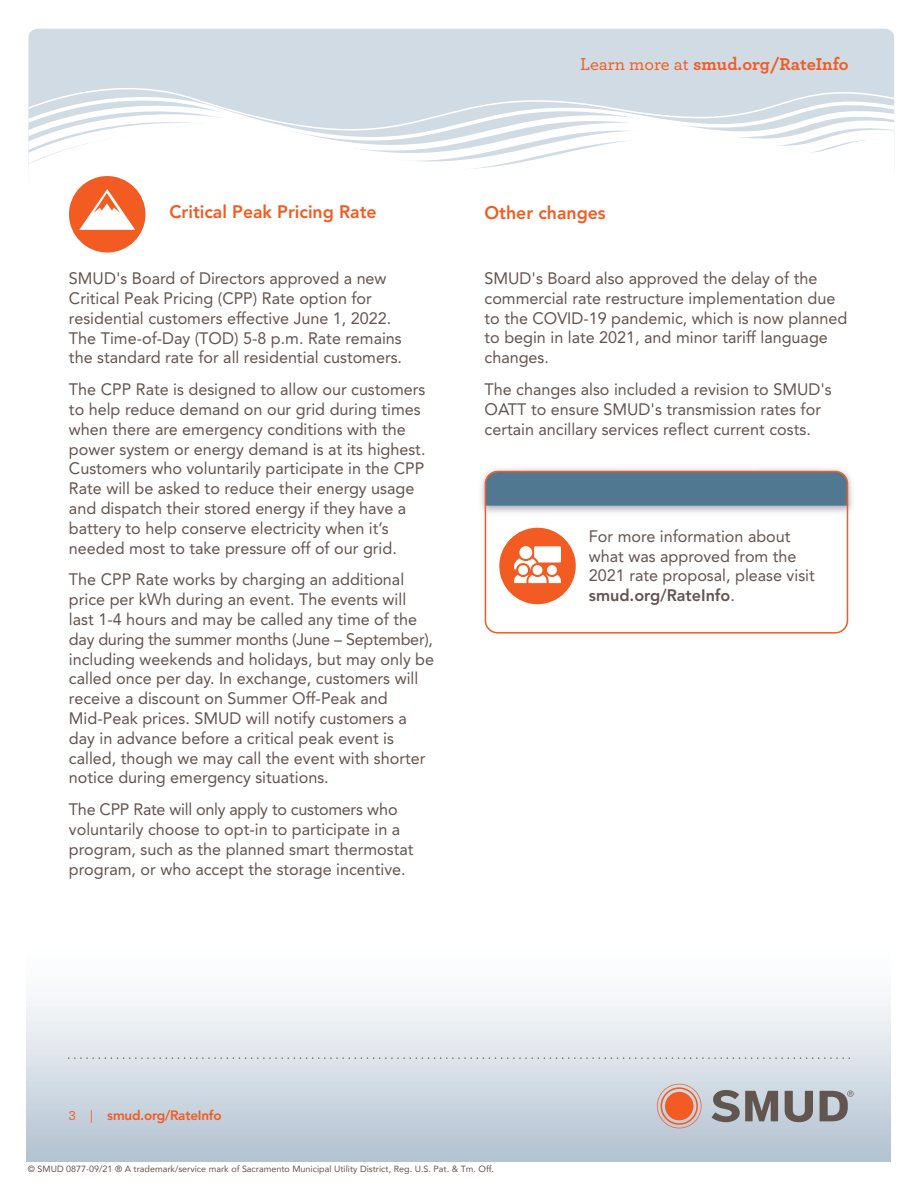
<style>
.page{position:relative;width:918px;height:1188px;background:#fff}
.page>*{position:absolute;margin:0;border:0;box-sizing:border-box;transform-origin:0 0}
.t1{font:800 18px "Avenir LT Std";color:#f25b21}
.t2{font:700 18px "Archer";color:#f25b21}
.t3{font:16.5px/19.8px "Avenir LT Std";color:#62544e}
.t4{font:800 13.5px "Avenir LT Std";letter-spacing:-.02em;color:#f25b21}
.t5{font:9px "Avenir";color:#62544e}
.s1{font-family:"Archer Medium LF";font-weight:400}
.s2{font-weight:800}
</style>
<div class="page">
<div style="left:28px;top:29px;width:866px;height:37px;background:#d0dbe4"></div>
<div style="left:28px;top:66px;width:866px;height:8px;background:#d0dbe4"></div>
<div style="left:28px;top:74px;width:866px;height:7px;background:#d0dbe4"></div>
<div style="left:28px;top:81px;width:866px;height:7px;background:#d0dbe4"></div>
<div style="left:28px;top:88px;width:866px;height:5px;background:#d0dbe4"></div>
<div style="left:28px;top:93px;width:866px;height:5px;background:#d0dbe4"></div>
<svg style="left:28px;top:98px;width:866px;height:36px"></svg>
<svg style="left:28px;top:134px;width:838px;height:62px"></svg>
<svg style="left:657px;top:1084px;width:45px;height:44px;background:#db9c87"></svg>
<svg style="left:820px;top:1091px;width:34px;height:30px"></svg>
<svg style="left:785px;top:1091px;width:28px;height:31px"></svg>
<svg style="left:712px;top:1090px;width:66px;height:32px;background:#8c8889"></svg>
<svg style="left:69px;top:1057px;width:781px;height:2px;background:#cfd1d6"></svg>
<div style="left:69px;top:176px;width:76px;height:77px;background:#f25b21;border-radius:50%"></div>
<svg style="left:79px;top:189px;width:56px;height:41px"></svg>
<div style="left:499px;top:528px;width:77px;height:76px;background:#f25b21;border-radius:50%"></div>
<svg style="left:514px;top:546px;width:47px;height:37px"></svg>
<img style="left:481px;top:468px;width:372px;height:50px">
<div style="left:485px;top:470px;width:363px;height:36px;background:#517891"></div>
<div style="left:485px;top:471px;width:363px;height:163px;border:2px solid #f25b21;border-radius:12px"></div>
<p class="t2" style="left:580px;top:52px;width:270px"><span class="s1">Learn more at</span> smud.org/RateInfo</p>
<p class="t1" style="left:169px;top:201px;width:209px">Critical Peak Pricing Rate</p>
<p class="t3" style="left:69px;top:269px;width:335px">SMUD's Board of Directors approved a new Critical Peak Pricing (CPP) Rate option for residential customers effective June 1, 2022.<br>The Time-of-Day (TOD) 5-8 p.m. Rate remains the standard rate for all residential customers.</p>
<p class="t3" style="left:69px;top:380px;width:358px">The CPP Rate is designed to allow our customers to help reduce demand on our grid during times when there are emergency conditions with the power system or energy demand is at its highest.<br>Customers who voluntarily participate in the CPP Rate will be asked to reduce their energy usage and dispatch their stored energy if they have a battery to help conserve electricity when it’s needed most to take pressure off of our grid.</p>
<p class="t3" style="left:69px;top:570px;width:367px">The CPP Rate works by charging an additional price per kWh during an event. The events will last 1-4 hours and may be called any time of the day during the summer months (June – September), including weekends and holidays, but may only be called once per day. In exchange, customers will receive a discount on Summer Off-Peak and Mid-Peak prices. SMUD will notify customers a day in advance before a critical peak event is called, though we may call the event with shorter notice during emergency situations.</p>
<p class="t3" style="left:69px;top:800px;width:346px">The CPP Rate will only apply to customers who voluntarily choose to opt-in to participate in a program, such as the planned smart thermostat program, or who accept the storage incentive.</p>
<p class="t1" style="left:485px;top:202px;width:123px">Other changes</p>
<p class="t3" style="left:485px;top:268px;width:364px">SMUD's Board also approved the delay of the commercial rate restructure implementation due to the COVID-19 pandemic, which is now planned to begin in late 2021, and minor tariff language changes.</p>
<p class="t3" style="left:485px;top:379px;width:349px">The changes also included a revision to SMUD's<br>OATT to ensure SMUD's transmission rates for certain ancillary services reflect current costs.</p>
<p class="t3" style="left:589px;top:526px;width:227px">For more information about what was approved from the<br>2021 rate proposal, please visit <span class="s2">smud.org/RateInfo</span>.</p>
<p class="t4" style="left:69px;top:1108px;width:154px"><span class="s1">3 |</span> smud.org/RateInfo</p>
<p class="t5" style="left:28px;top:1162px;width:468px">© SMUD 0877-09/21 ® A trademark/service mark of Sacramento Municipal Utility District, Reg. U.S. Pat. &amp; Tm. Off.</p>
</div>
